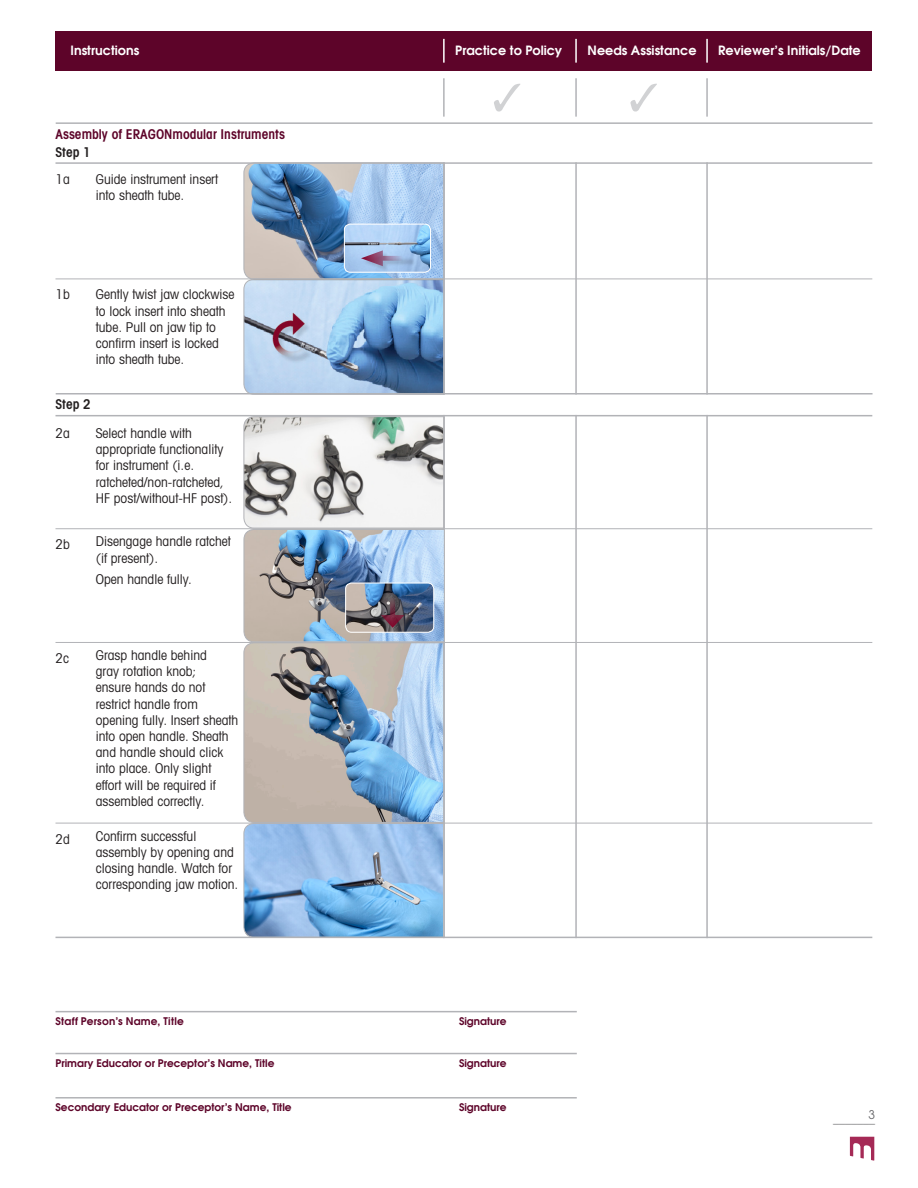
<style>
.page{position:relative;width:918px;height:1188px;background:#fff}
.page>*{position:absolute;margin:0;border:0;box-sizing:border-box;transform-origin:0 0}
.t1{font:condensed 13.5px/16.2px "Avant Garde";color:#231f20}
.t2{font:600 condensed 13.5px "Avant Garde";color:#5d0429}
.t3{font:600 condensed 13.5px "Avant Garde";color:#231f20}
.t4{font:600 12.75px "Avant Garde";color:#fff}
.t5{font:12px "Avant Garde";color:#636366}
.t6{font:600 10.5px "Avant Garde";color:#5d0429}
.t7{font:600 10.5px "Avant Garde";letter-spacing:.02em;color:#5d0429}
</style>
<div class="page">
<svg style="left:494px;top:84px;width:26px;height:28px"></svg>
<svg style="left:630px;top:84px;width:27px;height:28px"></svg>
<svg style="left:850px;top:1137px;width:24px;height:24px"></svg>
<div style="left:56px;top:31px;width:816px;height:39px;background:#5d0429"></div>
<hr style="left:443px;top:39px;width:2px;height:24px;background:#fff">
<hr style="left:443px;top:78px;width:2px;height:39px;background:#b2b3b7">
<hr style="left:575px;top:39px;width:2px;height:24px;background:#fff">
<hr style="left:575px;top:162px;width:2px;height:233px;background:#b2b3b7">
<hr style="left:575px;top:415px;width:2px;height:523px;background:#b2b3b7">
<hr style="left:575px;top:78px;width:2px;height:39px;background:#b2b3b7">
<hr style="left:706px;top:39px;width:2px;height:24px;background:#fff">
<hr style="left:706px;top:162px;width:2px;height:233px;background:#b2b3b7">
<hr style="left:706px;top:415px;width:2px;height:523px;background:#b2b3b7">
<hr style="left:706px;top:78px;width:2px;height:39px;background:#b2b3b7">
<hr style="left:56px;top:162px;width:816px;height:2px;background:#b2b3b7">
<hr style="left:56px;top:415px;width:816px;height:1px;background:#b2b3b7">
<hr style="left:56px;top:279px;width:816px;height:1px;background:#b2b3b7">
<hr style="left:56px;top:528px;width:816px;height:1px;background:#b2b3b7">
<hr style="left:56px;top:642px;width:816px;height:1px;background:#b2b3b7">
<hr style="left:56px;top:823px;width:816px;height:1px;background:#b2b3b7">
<hr style="left:56px;top:937px;width:816px;height:1px;background:#b2b3b7">
<hr style="left:56px;top:1011px;width:521px;height:1px;background:#b2b3b7">
<hr style="left:56px;top:1053px;width:521px;height:1px;background:#b2b3b7">
<hr style="left:56px;top:1097px;width:521px;height:2px;background:#b2b3b7">
<hr style="left:56px;top:122px;width:817px;height:2px;background:#b2b3b7">
<hr style="left:56px;top:393px;width:817px;height:2px;background:#b2b3b7">
<img style="left:243px;top:416px;width:202px;height:521px">
<img style="left:243px;top:162px;width:202px;height:233px">
<p class="t4" style="left:70px;top:42px;width:70px">Instructions</p>
<p class="t4" style="left:455px;top:42px;width:109px">Practice to Policy</p>
<p class="t4" style="left:588px;top:42px;width:110px">Needs Assistance</p>
<p class="t4" style="left:718px;top:42px;width:144px">Reviewer’s Initials/Date</p>
<p class="t2" style="left:56px;top:126px;width:231px">Assembly of ERAGONmodular Instruments</p>
<p class="t3" style="left:56px;top:144px;width:37px">Step 1</p>
<p class="t1" style="left:56px;top:170px;width:16px">1a</p>
<p class="t1" style="left:96px;top:170px;width:124px">Guide instrument insert into sheath tube.</p>
<p class="t1" style="left:56px;top:286px;width:16px">1b</p>
<p class="t1" style="left:96px;top:286px;width:140px">Gently twist jaw clockwise to lock insert into sheath tube. Pull on jaw tip to confirm insert is locked into sheath tube.</p>
<p class="t3" style="left:56px;top:396px;width:37px">Step 2</p>
<p class="t1" style="left:56px;top:425px;width:16px">2a</p>
<p class="t1" style="left:96px;top:425px;width:138px">Select handle with appropriate functionality for instrument (i.e. ratcheted/non-ratcheted,<br>HF post/without-HF post).</p>
<p class="t1" style="left:56px;top:536px;width:16px">2b</p>
<p class="t1" style="left:96px;top:533px;width:136px">Disengage handle ratchet (if present).</p>
<p class="t1" style="left:96px;top:571px;width:97px">Open handle fully.</p>
<p class="t1" style="left:56px;top:650px;width:15px">2c</p>
<p class="t1" style="left:56px;top:830px;width:16px">2d</p>
<p class="t1" style="left:96px;top:647px;width:144px">Grasp handle behind<br>gray rotation knob;<br>ensure hands do not restrict handle from opening fully. Insert sheath into open handle. Sheath and handle should click into place. Only slight effort will be required if assembled correctly.</p>
<p class="t1" style="left:96px;top:827px;width:144px">Confirm successful assembly by opening and closing handle. Watch for corresponding jaw motion.</p>
<p class="t7" style="left:56px;top:1014px;width:130px">Staff Person’s Name, Title</p>
<p class="t6" style="left:56px;top:1056px;width:220px">Primary Educator or Preceptor’s Name, Title</p>
<p class="t6" style="left:56px;top:1100px;width:238px">Secondary Educator or Preceptor’s Name, Title</p>
<p class="t6" style="left:459px;top:1014px;width:49px">Signature</p>
<p class="t6" style="left:459px;top:1056px;width:49px">Signature</p>
<p class="t6" style="left:459px;top:1100px;width:49px">Signature</p>
<p class="t5" style="left:869px;top:1107px;width:8px">3</p>
<p class="t5" style="left:833px;top:1112px;width:43px">_______</p>
</div>
